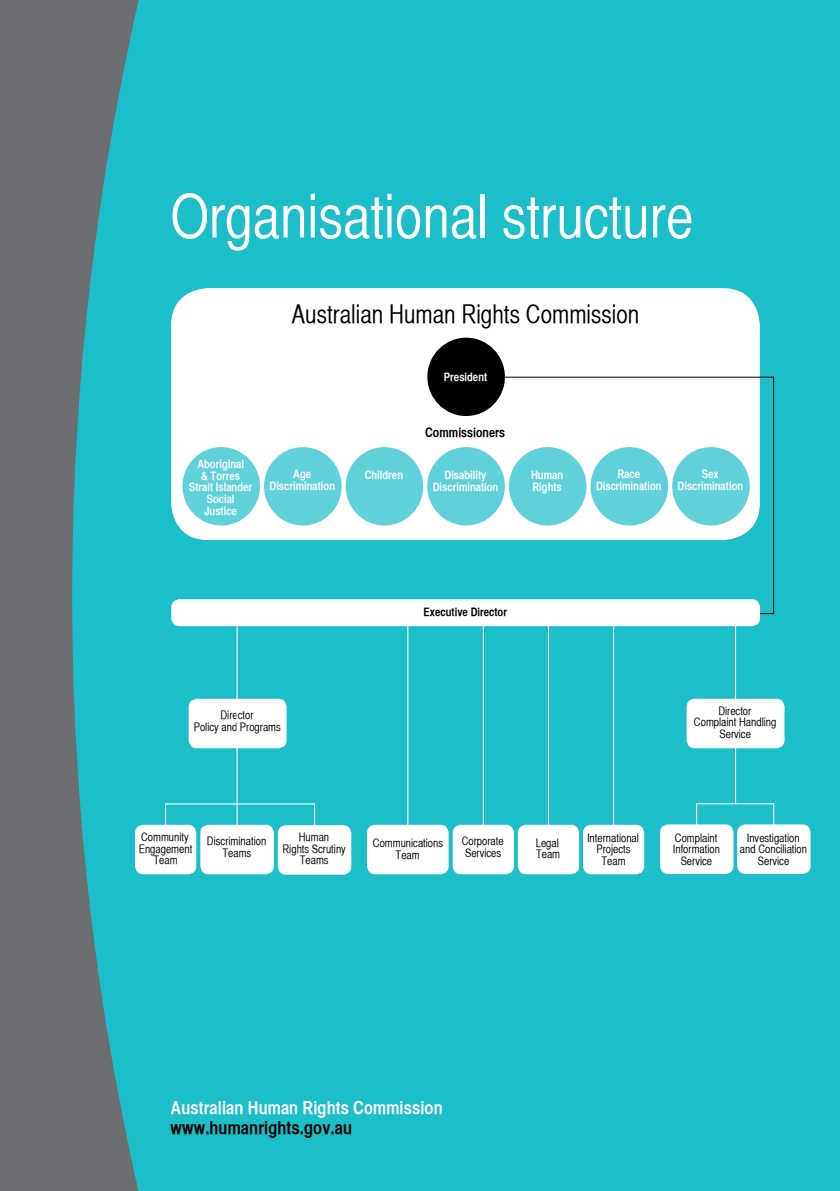
<style>
.page{position:relative;width:840px;height:1191px;background:#fff}
.page>*{position:absolute;margin:0;border:0;box-sizing:border-box;transform-origin:0 0}
.Heading_1__1{font:60px "Helvetica CY Plain";color:#fff}
.t1{font:25.4px "Helvetica CY Plain";color:#000}
.Back_cover_AHRC{font:18px "Helvetica CY Bold";letter-spacing:.005em;color:#fff}
.Back_cover_website{font:18px "Helvetica CY Bold";letter-spacing:.005em;color:#000}
.t2{font:13px "Helvetica CY Bold";color:#000}
.t3{font:11.6px/11.6px "Helvetica CY Plain";color:#000;text-align:center}
.t4{font:11.6px/11.6px "Helvetica CY Bold";color:#fff;text-align:center}
.t5{font:11.6px "Helvetica CY Bold";color:#000}
</style>
<div class="page">
<div style="left:0;top:0;width:839px;height:1191px;background:#1cbeca"></div>
<div style="left:736px;top:824px;width:74px;height:50px;background:#fff;border-radius:8px"></div>
<div style="left:171px;top:288px;width:588px;height:252px;background:#fff;border-radius:37px"></div>
<hr style="left:501px;top:377px;width:272px;height:1px;background:#000">
<hr style="left:772px;top:377px;width:1px;height:237px;background:#000">
<div style="left:671px;top:447px;width:78px;height:78px;background:#60d1da;border-radius:50%"></div>
<div style="left:590px;top:447px;width:77px;height:78px;background:#60d1da;border-radius:50%"></div>
<div style="left:427px;top:447px;width:77px;height:78px;background:#60d1da;border-radius:50%"></div>
<div style="left:264px;top:447px;width:77px;height:78px;background:#60d1da;border-radius:50%"></div>
<div style="left:427px;top:338px;width:77px;height:78px;background:#000;border-radius:50%"></div>
<div style="left:345px;top:447px;width:78px;height:78px;background:#60d1da;border-radius:50%"></div>
<div style="left:508px;top:447px;width:78px;height:78px;background:#60d1da;border-radius:50%"></div>
<div style="left:182px;top:447px;width:78px;height:78px;background:#60d1da;border-radius:50%"></div>
<hr style="left:734px;top:621px;width:1px;height:183px;background:#fff">
<div style="left:686px;top:699px;width:98px;height:49px;background:#fff;border-radius:8px"></div>
<hr style="left:547px;top:624px;width:1px;height:204px;background:#fff">
<hr style="left:482px;top:622px;width:1px;height:205px;background:#fff">
<hr style="left:407px;top:622px;width:1px;height:204px;background:#fff">
<div style="left:517px;top:824px;width:61px;height:50px;background:#fff;border-radius:8px"></div>
<div style="left:582px;top:824px;width:62px;height:50px;background:#fff;border-radius:8px"></div>
<div style="left:367px;top:824px;width:81px;height:50px;background:#fff;border-radius:8px"></div>
<div style="left:452px;top:824px;width:61px;height:50px;background:#fff;border-radius:8px"></div>
<hr style="left:612px;top:624px;width:1px;height:204px;background:#fff">
<svg style="left:759px;top:613px;width:14px;height:1px"></svg>
<div style="left:171px;top:599px;width:588px;height:27px;background:#fff;border-radius:8px"></div>
<div style="left:188px;top:699px;width:98px;height:49px;background:#fff;border-radius:8px"></div>
<div style="left:200px;top:824px;width:74px;height:50px;background:#fff;border-radius:8px"></div>
<div style="left:135px;top:824px;width:61px;height:50px;background:#fff;border-radius:8px"></div>
<div style="left:278px;top:825px;width:73px;height:49px;background:#fff;border-radius:8px"></div>
<hr style="left:236px;top:624px;width:1px;height:204px;background:#fff">
<svg style="left:314px;top:803px;width:1px;height:22px"></svg>
<svg style="left:165px;top:804px;width:1px;height:21px"></svg>
<hr style="left:165px;top:803px;width:149px;height:1px;background:#fff">
<div style="left:659px;top:824px;width:74px;height:50px;background:#fff;border-radius:8px"></div>
<hr style="left:695px;top:803px;width:78px;height:1px;background:#fff">
<svg style="left:0;top:0;width:142px;height:1191px;fill:#6d6e71"></svg>
<p class="Heading_1__1" style="left:170px;top:182px;width:524px">Organisational structure</p>
<p class="t1" style="left:291px;top:299px;width:349px">Australian Human Rights Commission</p>
<p class="t4" style="left:443px;top:371px;width:45px">President</p>
<p class="t4" style="left:189px;top:458px;width:65px">Aboriginal<br>&amp; Torres<br>Strait Islander<br>Social<br>Justice</p>
<p class="t4" style="left:269px;top:468px;width:67px">Age<br>Discrimination</p>
<p class="t2" style="left:425px;top:425px;width:81px">Commissioners</p>
<p class="t4" style="left:364px;top:469px;width:40px">Children</p>
<p class="t4" style="left:531px;top:469px;width:33px;text-align:left">Human<br>Rights</p>
<p class="t4" style="left:432px;top:469px;width:67px">Disability<br>Discrimination</p>
<p class="t4" style="left:595px;top:468px;width:67px">Race<br>Discrimination</p>
<p class="t4" style="left:677px;top:468px;width:67px">Sex<br>Discrimination</p>
<p class="t3" style="left:193px;top:709px;width:89px">Director<br>Policy and Programs</p>
<p class="t5" style="left:423px;top:605px;width:85px">Executive Director</p>
<p class="t3" style="left:693px;top:704px;width:84px">Director<br>Complaint Handling<br>Service</p>
<p class="t3" style="left:139px;top:831px;width:55px">Community<br>Engagement<br>Team</p>
<p class="t3" style="left:282px;top:831px;width:65px">Human<br>Rights Scrutiny<br>Teams</p>
<p class="t3" style="left:672px;top:831px;width:49px">Complaint<br>Information<br>Service</p>
<p class="t3" style="left:535px;top:836px;width:26px;text-align:left">Legal<br>Team</p>
<p class="t3" style="left:586px;top:832px;width:53px">International<br>Projects<br>Team</p>
<p class="t3" style="left:372px;top:837px;width:72px">Communications<br>Team</p>
<p class="t3" style="left:461px;top:835px;width:43px;text-align:left">Corporate<br>Services</p>
<p class="t3" style="left:207px;top:835px;width:61px">Discrimination<br>Teams</p>
<p class="t3" style="left:739px;top:831px;width:69px">Investigation and Conciliation<br>Service</p>
<p class="Back_cover_AHRC" style="left:170px;top:1097px;width:273px">Australian Human Rights Commission</p>
<p class="Back_cover_website" style="left:170px;top:1117px;width:183px">www.humanrights.gov.au</p>
</div>
